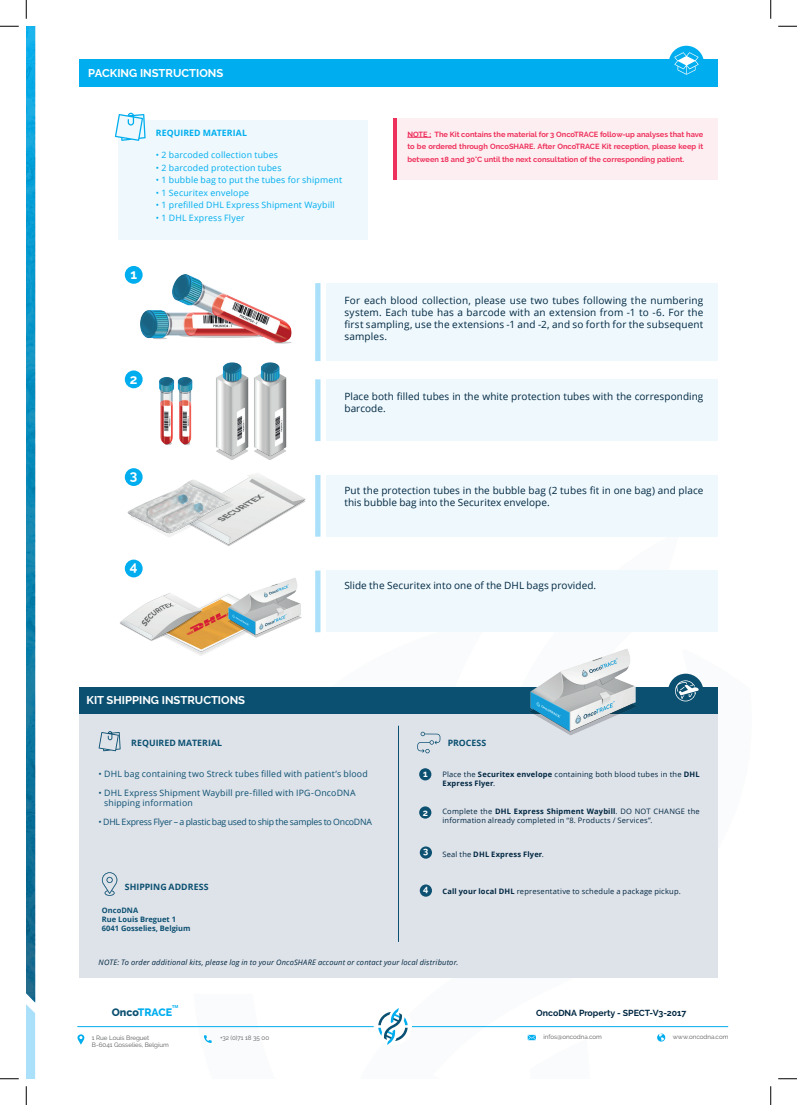
<style>
.page{position:relative;width:797px;height:1105px;background:#fff}
.page>*{position:absolute;margin:0;border:0;box-sizing:border-box;transform-origin:0 0}
.t1{font:700 13.5px "Raleway";color:#fff}
.t2{font:700 11.25px "Raleway";color:#fff}
.t3{font:800 10.75px "Raleway";letter-spacing:-.005em;color:#00aeef}
.t4{font:10px/12px "Open Sans";letter-spacing:.01em;color:#002741}
.t5{font:700 9.25px "Raleway";color:#fff}
.t6{font:8.75px "Open Sans";letter-spacing:.02em;color:#00aeef}
.t7{font:8.75px/10px "Open Sans";letter-spacing:.02em;color:#0b5071}
.t8{font:8.75px "Open Sans";letter-spacing:-.03em;color:#0b5071}
.t9{font:700 8.75px "Open Sans";letter-spacing:.005em;color:#0b5071}
.t10{font:700 8.75px "Raleway";color:#002741}
.t11{font:700 8.75px "Open Sans";letter-spacing:.01em;color:#00aeef}
.t12{font:7.5px/9px "Open Sans";letter-spacing:.025em;color:#002741}
.t13{font:700 7.5px/12.5px "Raleway";color:#ee315c;text-align:justify}
.t14{font:italic 7.5px "Open Sans";letter-spacing:.025em;color:#002741}
.t15{font:700 7.5px/9px "Open Sans";color:#0b5071}
.t16{font:700 7.5px "Open Sans";letter-spacing:.03em;color:#002741}
.t17{font:6.25px "Raleway";color:#57585a}
.t18{font:700 4.12px "Open Sans";color:#00aeef}
.s1{color:#ed2a59}
.s2{font-weight:700}
.s3{font-weight:400}
.s4{color:#0b5071}
</style>
<div class="page">
<hr style="left:78px;top:1026px;width:650px;height:1px;background:#00aeef">
<svg style="left:204px;top:1035px;width:8px;height:8px"></svg>
<svg style="left:527px;top:1035px;width:9px;height:5px"></svg>
<svg style="left:77px;top:1034px;width:8px;height:10px"></svg>
<svg style="left:657px;top:1033px;width:8px;height:8px"></svg>
<div style="left:373px;top:1007px;width:39px;height:38px;background:#fff;border-radius:50%"></div>
<svg style="left:378px;top:1008px;width:29px;height:37px"></svg>
<svg style="left:26px;top:26px;width:9px;height:1053px;background:#198fbb"></svg>
<div style="left:393px;top:118px;width:324px;height:62px;background:#fdeff1"></div>
<hr style="left:393px;top:118px;width:3px;height:62px;background:#ee315c">
<div style="left:79px;top:60px;width:638px;height:27px;background:#00aeef"></div>
<div style="left:326px;top:283px;width:391px;height:78px;background:#eef8fd"></div>
<div style="left:326px;top:379px;width:391px;height:62px;background:#eef8fd"></div>
<div style="left:326px;top:475px;width:391px;height:62px;background:#eef8fd"></div>
<div style="left:326px;top:570px;width:391px;height:62px;background:#eef8fd"></div>
<div style="left:315px;top:283px;width:5px;height:78px;background:#aae0f9"></div>
<div style="left:315px;top:379px;width:5px;height:62px;background:#aae0f9"></div>
<div style="left:315px;top:475px;width:5px;height:62px;background:#aae0f9"></div>
<div style="left:315px;top:570px;width:5px;height:62px;background:#aae0f9"></div>
<svg style="left:407px;top:137px;width:24px;height:1px"></svg>
<div style="left:125px;top:266px;width:18px;height:18px;background:#00aeef;border-radius:50%"></div>
<div style="left:125px;top:370px;width:18px;height:18px;background:#00aeef;border-radius:50%"></div>
<div style="left:125px;top:560px;width:18px;height:17px;background:#00aeef;border-radius:50%"></div>
<div style="left:118px;top:120px;width:249px;height:120px;background:#eef8fd"></div>
<svg style="left:115px;top:113px;width:31px;height:28px"></svg>
<div style="left:79px;top:687px;width:638px;height:27px;background:#0b5071"></div>
<div style="left:79px;top:714px;width:638px;height:264px;background:#dee2e9"></div>
<svg style="left:99px;top:731px;width:22px;height:20px"></svg>
<div style="left:419px;top:768px;width:12px;height:12px;background:#0b5071;border-radius:50%"></div>
<div style="left:419px;top:806px;width:12px;height:13px;background:#0b5071;border-radius:50%"></div>
<div style="left:420px;top:846px;width:12px;height:13px;background:#0b5071;border-radius:50%"></div>
<div style="left:420px;top:884px;width:12px;height:13px;background:#0b5071;border-radius:50%"></div>
<svg style="left:417px;top:732px;width:23px;height:21px"></svg>
<hr style="left:398px;top:726px;width:1px;height:216px;background:#0b5071">
<svg style="left:102px;top:872px;width:15px;height:24px"></svg>
<img style="left:134px;top:271px;width:158px;height:73px">
<img style="left:227px;top:474px;width:79px;height:72px">
<img style="left:177px;top:596px;width:55px;height:60px">
<img style="left:120px;top:593px;width:84px;height:50px">
<img style="left:224px;top:578px;width:78px;height:62px">
<img style="left:159px;top:377px;width:8px;height:68px">
<img style="left:167px;top:377px;width:26px;height:68px">
<img style="left:216px;top:362px;width:33px;height:98px">
<img style="left:254px;top:362px;width:33px;height:98px">
<img style="left:124px;top:468px;width:124px;height:77px">
<img style="left:135px;top:485px;width:59px;height:42px">
<img style="left:151px;top:494px;width:59px;height:41px">
<div style="left:668px;top:674px;width:35px;height:35px;background:#0b5071;border-radius:50%"></div>
<svg style="left:675px;top:680px;width:24px;height:21px"></svg>
<div style="left:668px;top:46px;width:36px;height:35px;background:#00aeef;border-radius:50%"></div>
<svg style="left:674px;top:52px;width:24px;height:23px"></svg>
<img style="left:530px;top:649px;width:106px;height:87px">
<svg style="left:0;top:25px;width:19px;height:2px"></svg>
<svg style="left:778px;top:25px;width:19px;height:2px"></svg>
<svg style="left:0;top:1078px;width:19px;height:1px"></svg>
<svg style="left:778px;top:1078px;width:19px;height:1px"></svg>
<svg style="left:25px;top:0;width:2px;height:19px"></svg>
<svg style="left:25px;top:1086px;width:2px;height:19px"></svg>
<svg style="left:770px;top:0;width:1px;height:19px"></svg>
<svg style="left:770px;top:1086px;width:1px;height:19px"></svg>
<p class="t2" style="left:88px;top:66px;width:136px">PACKING INSTRUCTIONS</p>
<h1 class="t1" style="left:130px;top:267px;width:8px">1</h1>
<p class="t11" style="left:156px;top:127px;width:92px">REQUIRED MATERIAL</p>
<p class="t6" style="left:156px;top:149px;width:124px">• 2 barcoded collection tubes</p>
<p class="t6" style="left:156px;top:162px;width:127px">• 2 barcoded protection tubes</p>
<p class="t6" style="left:156px;top:174px;width:188px">• 1 bubble bag to put the tubes for shipment</p>
<p class="t6" style="left:156px;top:187px;width:95px">• 1 Securitex envelope</p>
<p class="t6" style="left:156px;top:199px;width:180px">• 1 prefilled DHL Express Shipment Waybill</p>
<p class="t6" style="left:156px;top:212px;width:90px">• 1 DHL Express Flyer</p>
<p class="t13" style="left:407px;top:128px;width:297px"><span class="s1">NOTE :</span> The Kit contains the material for 3 OncoTRACE follow-up analyses that have to be ordered through OncoSHARE. After OncoTRACE Kit reception, please keep it between 18 and 30°C until the next consultation of the corresponding patient.</p>
<h1 class="t1" style="left:130px;top:371px;width:9px">2</h1>
<h1 class="t1" style="left:130px;top:467px;width:9px">3</h1>
<h1 class="t1" style="left:130px;top:559px;width:9px">4</h1>
<p class="t2" style="left:86px;top:693px;width:160px">KIT SHIPPING INSTRUCTIONS</p>
<p class="t9" style="left:131px;top:737px;width:92px">REQUIRED MATERIAL</p>
<p class="t4" style="left:344px;top:294px;width:360px;text-align:justify">For each blood collection, please use two tubes following the numbering system. Each tube has a barcode with an extension from -1 to -6. For the first sampling, use the extensions -1 and -2, and so forth for the subsequent samples.</p>
<p class="t4" style="left:344px;top:390px;width:360px">Place both filled tubes in the white protection tubes with the corresponding barcode.</p>
<p class="t4" style="left:344px;top:484px;width:360px">Put the protection tubes in the bubble bag (2 tubes fit in one bag) and place this bubble bag into the Securitex envelope.</p>
<p class="t4" style="left:344px;top:579px;width:253px">Slide the Securitex into one of the DHL bags provided.</p>
<p class="t9" style="left:448px;top:737px;width:40px">PROCESS</p>
<p class="t7" style="left:99px;top:769px;width:271px">• DHL bag containing two Streck tubes filled with patient’s blood</p>
<p class="t7" style="left:104px;top:788px;width:253px;text-indent:-6px">• DHL Express Shipment Waybill pre-filled with IPG-OncoDNA shipping information</p>
<p class="t8" style="left:99px;top:816px;width:275px">• DHL Express Flyer – a plastic bag used to ship the samples to OncoDNA</p>
<p class="t9" style="left:125px;top:880px;width:85px">SHIPPING ADDRESS</p>
<p class="t15" style="left:102px;top:905px;width:90px">OncoDNA<br>Rue Louis Breguet 1<br>6041 Gosselies, Belgium</p>
<p class="t5" style="left:423px;top:769px;width:6px">1</p>
<p class="t5" style="left:422px;top:807px;width:7px">2</p>
<p class="t5" style="left:423px;top:846px;width:7px">3</p>
<p class="t5" style="left:423px;top:884px;width:7px">4</p>
<p class="t12" style="left:442px;top:769px;width:259px">Place the <span class="s2">Securitex envelope</span> containing both blood tubes in the <span class="s2">DHL<br>Express Flyer</span>.</p>
<p class="t12" style="left:442px;top:806px;width:259px">Complete the <span class="s2">DHL Express Shipment Waybill</span>. DO NOT CHANGE the information already completed in “8. Products / Services”.</p>
<p class="t16" style="left:442px;top:849px;width:103px"><span class="s3">Seal the</span> DHL Express Flyer<span class="s3">.</span></p>
<p class="t12" style="left:442px;top:886px;width:240px"><span class="s2">Call your local DHL</span> representative to schedule a package pickup.</p>
<p class="t14" style="left:99px;top:957px;width:361px">NOTE: To order additional kits, please log in to your OncoSHARE account or contact your local distributor.</p>
<p class="t18" style="left:172px;top:1004px;width:8px">TM</p>
<p class="t3" style="left:112px;top:1006px;width:62px"><span class="s4">Onco</span>TRACE</p>
<p class="t10" style="left:536px;top:1008px;width:151px">OncoDNA Property - SPECT-V3-2017</p>
<p class="t17" style="left:92px;top:1034px;width:59px">1 Rue Louis Breguet</p>
<p class="t17" style="left:220px;top:1034px;width:51px">+32 (0)71 18 35 00</p>
<p class="t17" style="left:543px;top:1033px;width:60px">infos@oncodna.com</p>
<p class="t17" style="left:673px;top:1033px;width:57px">www.oncodna.com</p>
<p class="t17" style="left:92px;top:1041px;width:79px">B-6041 Gosselies, Belgium</p>
</div>
